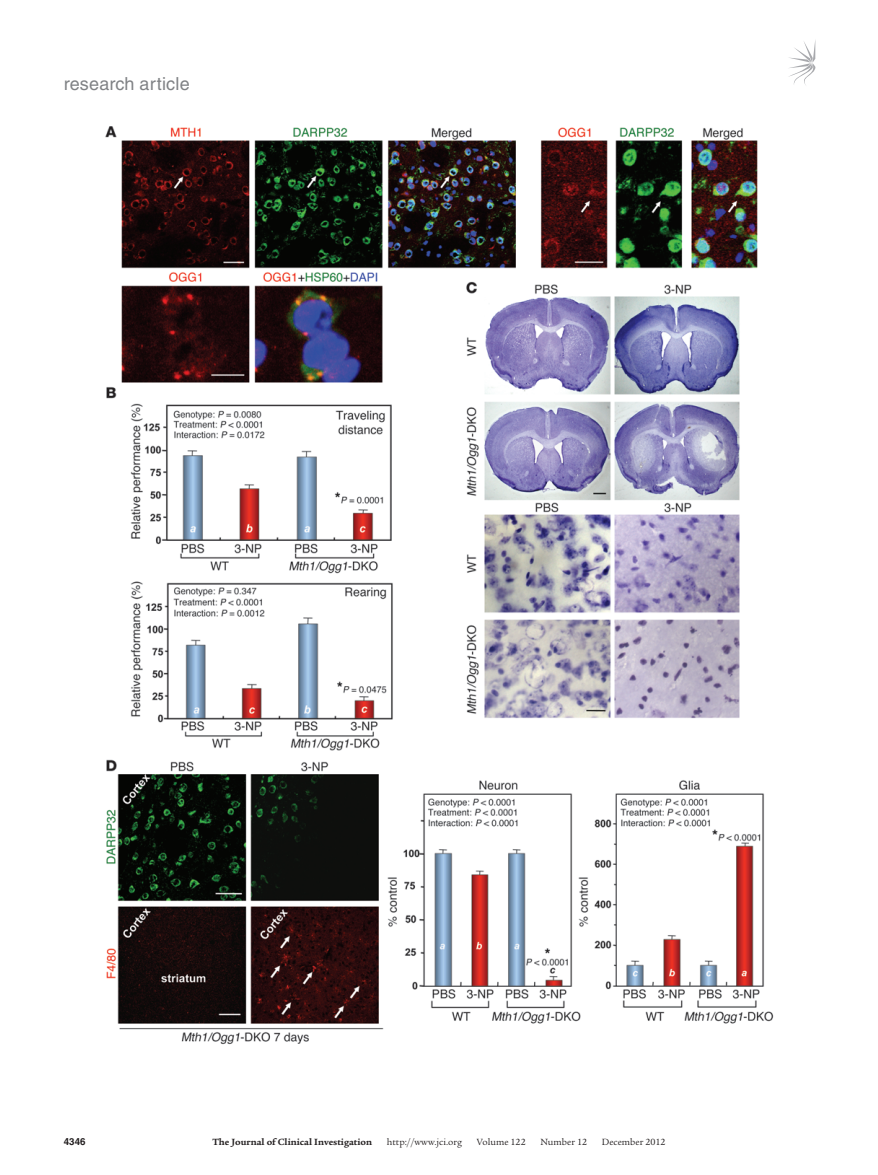
<style>
.page{position:relative;width:878px;height:1175px;background:#fff}
.page>*{position:absolute;margin:0;border:0;box-sizing:border-box;transform-origin:0 0}
.t1{font:18px "Helvetica LT Std";letter-spacing:.01em;color:#808285}
.t2{font:9.75px "Legacy Serif Std";color:#231f20}
.t3{font:700 9.75px "Legacy Serif Std";color:#231f20}
.t4{font:700 9.75px "Helvetica LT Std";color:#231f20}
</style>
<div class="page">
<svg style="left:789px;top:42px;width:26px;height:43px"></svg>
<img style="left:105px;top:126px;width:669px;height:919px">
<h1 class="t1" style="left:64px;top:73px;width:127px">research article</h1>
<p class="t4" style="left:64px;top:1135px;width:23px">4346</p>
<p class="t3" style="left:212px;top:1135px;width:161px">The Journal of Clinical Investigation</p>
<p class="t2" style="left:387px;top:1136px;width:77px">http://www.jci.org</p>
<p class="t2" style="left:477px;top:1136px;width:50px">Volume 122</p>
<p class="t2" style="left:540px;top:1136px;width:48px">Number 12</p>
<p class="t2" style="left:602px;top:1136px;width:65px">December 2012</p>
</div>
